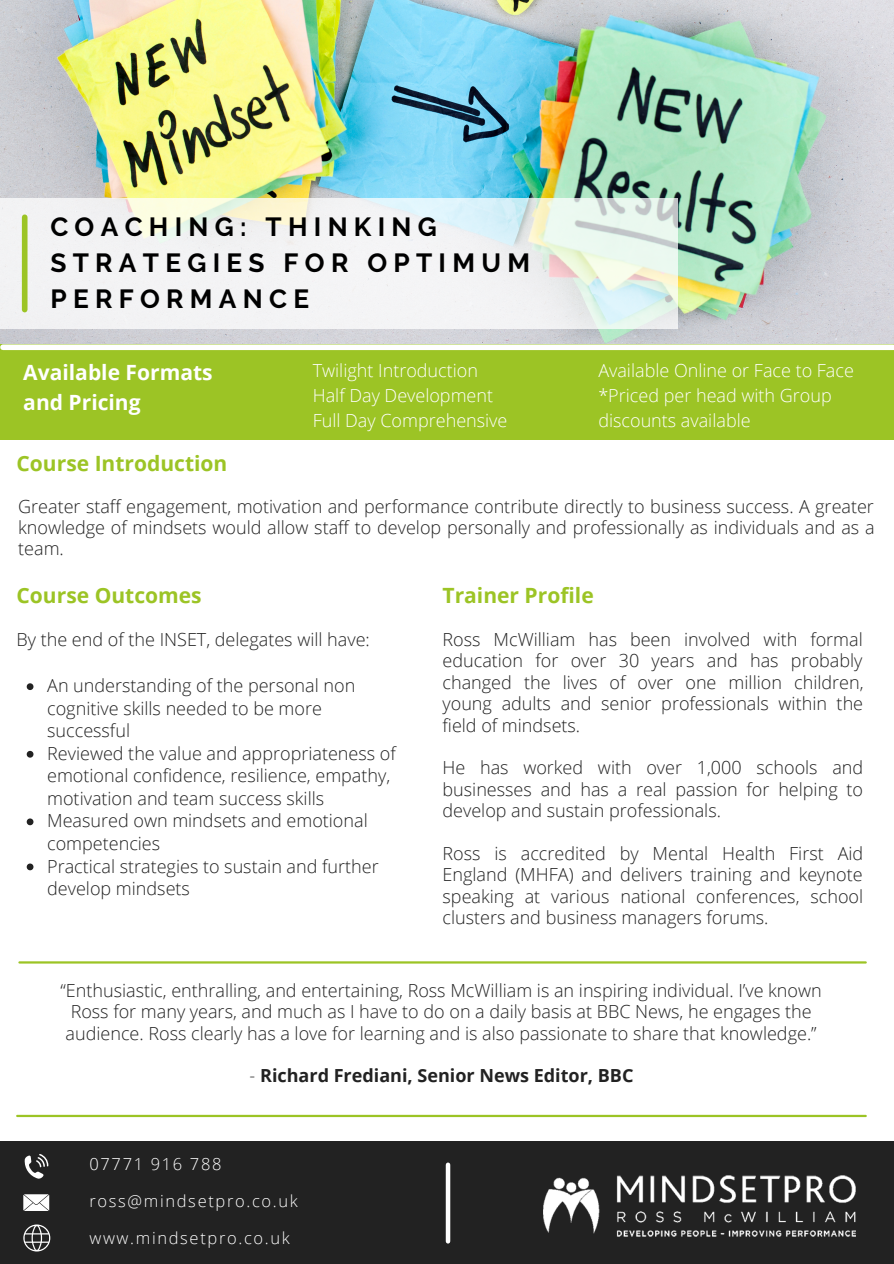
<style>
.page{position:relative;width:894px;height:1264px;background:#fff}
.page>*{position:absolute;margin:0;border:0;box-sizing:border-box;transform-origin:0 0}
.t1{font:700 26.25px/36px "Raleway";letter-spacing:.24em;color:#000}
.t2{font:700 21px "Open Sans";color:#9cc425}
.t3{font:700 21px/29.2px "Open Sans";color:#fff}
.t4{font:300 18px/21.5px "Open Sans";color:#222}
.t5{font:300 18px/24.8px "Open Sans";color:#fff}
.t6{font:700 18px "Open Sans";color:#222}
.t7{font:300 16.5px "Open Sans";letter-spacing:.1em;color:#fff}
.s1{font-weight:300}
</style>
<div class="page">
<img style="left:0;top:0;width:893px;height:344px">
<svg style="left:0;top:198px;width:677px;height:131px;fill:#f2f3f4"></svg>
<div style="left:0;top:1141px;width:893px;height:122px;background:#222"></div>
<div style="left:0;top:344px;width:893px;height:96px;background:#9cc425"></div>
<div style="left:22px;top:217px;width:6px;height:92px;background:#9cc425"></div>
<img style="left:543px;top:1175px;width:311px;height:62px">
<div style="left:3px;top:344px;width:889px;height:6px;background:#fff"></div>
<svg style="left:25px;top:1154px;width:23px;height:24px"></svg>
<svg style="left:23px;top:1194px;width:26px;height:16px"></svg>
<svg style="left:23px;top:1224px;width:27px;height:27px"></svg>
<svg style="left:27px;top:683px;width:6px;height:7px"></svg>
<svg style="left:27px;top:751px;width:6px;height:6px"></svg>
<svg style="left:27px;top:818px;width:6px;height:7px"></svg>
<svg style="left:27px;top:863px;width:6px;height:7px"></svg>
<div style="left:445px;top:1164px;width:5px;height:77px;background:#fff"></div>
<hr style="left:19px;top:961px;width:846px;height:2px;background:#9cc425">
<hr style="left:17px;top:1114px;width:848px;height:3px;background:#9cc425">
<p class="t1" style="left:50px;top:209px;width:481px">COACHING: THINKING<br>STRATEGIES FOR OPTIMUM<br>PERFORMANCE</p>
<p class="t3" style="left:23px;top:357px;width:191px">Available Formats and Pricing</p>
<p class="t5" style="left:313px;top:358px;width:167px">Twilight Introduction</p>
<p class="t5" style="left:313px;top:382px;width:182px">Half Day Development</p>
<p class="t5" style="left:313px;top:407px;width:196px">Full Day Comprehensive</p>
<p class="t2" style="left:17px;top:448px;width:212px">Course Introduction</p>
<p class="t5" style="left:598px;top:358px;width:257px">Available Online or Face to Face</p>
<p class="t5" style="left:598px;top:382px;width:235px">*Priced per head with Group discounts available</p>
<p class="t4" style="left:18px;top:495px;width:857px;text-align:justify">Greater staff engagement, motivation and performance contribute directly to business success. A greater knowledge of mindsets would allow staff to develop personally and professionally as individuals and as a team.</p>
<p class="t2" style="left:17px;top:580px;width:186px">Course Outcomes</p>
<p class="t2" style="left:442px;top:580px;width:153px">Trainer Profile</p>
<p class="t4" style="left:17px;top:628px;width:355px">By the end of the INSET, delegates will have:</p>
<p class="t4" style="left:442px;top:628px;width:422px;text-align:justify">Ross McWilliam has been involved with formal education for over 30 years and has probably changed the lives of over one million children, young adults and senior professionals within the field of mindsets.</p>
<p class="t4" style="left:442px;top:756px;width:422px;text-align:justify">He has worked with over 1,000 schools and businesses and has a real passion for helping to develop and sustain professionals.</p>
<p class="t4" style="left:442px;top:842px;width:422px;text-align:justify">Ross is accredited by Mental Health First Aid England (MHFA) and delivers training and keynote speaking at various national conferences, school clusters and business managers forums.</p>
<p class="t4" style="left:47px;top:674px;width:309px;line-height:22.5px">An understanding of the personal non cognitive skills needed to be more successful</p>
<p class="t4" style="left:47px;top:741px;width:350px;line-height:22.5px">Reviewed the value and appropriateness of emotional confidence, resilience, empathy, motivation and team success skills</p>
<p class="t4" style="left:47px;top:809px;width:322px;line-height:22.5px">Measured own mindsets and emotional competencies</p>
<p class="t4" style="left:47px;top:854px;width:333px;line-height:22.5px">Practical strategies to sustain and further develop mindsets</p>
<p class="t4" style="left:61px;top:979px;width:762px">“Enthusiastic, enthralling, and entertaining, Ross McWilliam is an inspiring individual. I’ve known<br>Ross for many years, and much as I have to do on a daily basis at BBC News, he engages the audience. Ross clearly has a love for learning and is also passionate to share that knowledge.”</p>
<p class="t6" style="left:249px;top:1063px;width:385px"><span class="s1">-</span> Richard Frediani, Senior News Editor, BBC</p>
<p class="t7" style="left:89px;top:1151px;width:133px">07771 916 788</p>
<p class="t7" style="left:89px;top:1189px;width:210px">ross@mindsetpro.co.uk</p>
<p class="t7" style="left:89px;top:1226px;width:202px">www.mindsetpro.co.uk</p>
</div>
